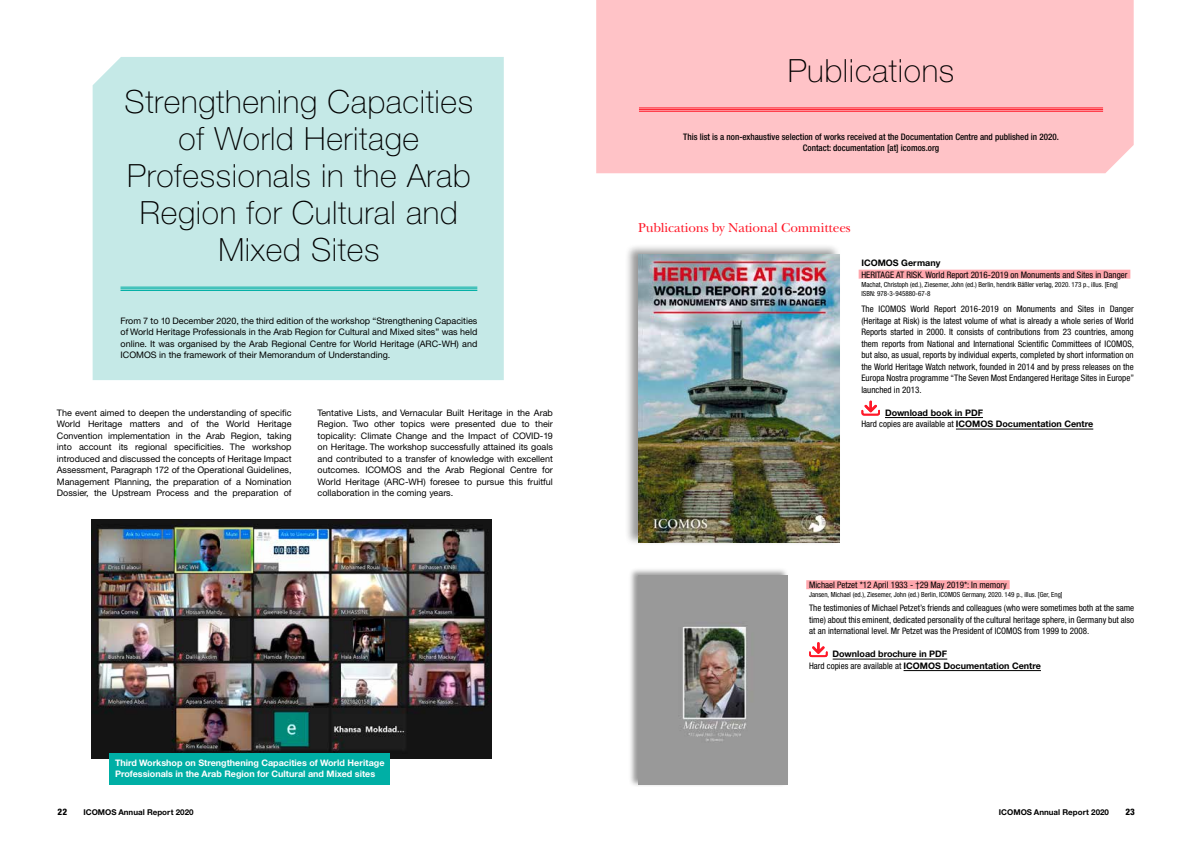
<style>
.page{position:relative;width:1191px;height:842px;background:#fff}
.page>*{position:absolute;margin:0;border:0;box-sizing:border-box;transform-origin:0 0}
.t1{font:100 32px/37px "Helvetica Neue";letter-spacing:.02em;color:#000;text-align:center}
.t2{font:13.5px "New Baskerville";letter-spacing:-.01em;color:#ff1929}
.t3{font:9px/11.5px "Helvetica Neue CE";color:#000;text-align:justify}
.t4{font:condensed 9px/11.5px "Helvetica Neue";color:#000;text-align:justify}
.t5{font:700 9px/11.5px "Helvetica Neue CE";color:#000}
.t6{font:500 condensed 9px/11.5px "Helvetica Neue";color:#000;text-align:center}
.t7{font:700 9px/11.5px "Helvetica Neue CE";color:#fff}
.t8{font:800 condensed 9px "Helvetica Neue";color:#000}
.t9{font:700 8px "Helvetica Neue CE";color:#000}
.t10{font:condensed 7px/9px "Helvetica Neue";color:#000}
.s1{font-family:"Helvetica Neue";font-weight:400;font-stretch:condensed}
</style>
<div class="page">
<div style="left:596px;top:0;width:537px;height:173px;background:#ffc3c7"></div>
<div style="left:93px;top:57px;width:411px;height:323px;background:#c5e9e7"></div>
<hr style="left:639px;top:108px;width:464px;height:1px;background:#ff1929">
<hr style="left:639px;top:109px;width:464px;height:1px;background:#ff1929">
<hr style="left:639px;top:111px;width:464px;height:1px;background:#ff1929">
<div style="left:858px;top:270px;width:272px;height:9px;background:#ffa7ad"></div>
<hr style="left:885px;top:417px;width:98px;height:1px;background:#000">
<hr style="left:956px;top:429px;width:137px;height:1px;background:#000">
<svg style="left:861px;top:400px;width:19px;height:16px"></svg>
<div style="left:625px;top:243px;width:216px;height:303px;background:#000;opacity:.41"></div>
<img style="left:638px;top:255px;width:201px;height:287px">
<div style="left:628px;top:567px;width:160px;height:220px;background:#000;opacity:.41"></div>
<img style="left:638px;top:575px;width:149px;height:210px">
<div style="left:806px;top:580px;width:203px;height:9px;background:#ffa7ad"></div>
<hr style="left:832px;top:659px;width:115px;height:1px;background:#000">
<hr style="left:903px;top:670px;width:138px;height:1px;background:#000">
<svg style="left:809px;top:642px;width:18px;height:15px"></svg>
<img style="left:91px;top:519px;width:401px;height:240px">
<hr style="left:120px;top:287px;width:357px;height:1px;background:#00afa5">
<hr style="left:120px;top:288px;width:357px;height:1px;background:#00afa5">
<hr style="left:120px;top:290px;width:357px;height:1px;background:#00afa5">
<div style="left:109px;top:753px;width:281px;height:32px;background:#00afa5"></div>
<h1 class="t1" style="left:125px;top:83px;width:350px">Strengthening Capacities of World Heritage<br>Professionals in the Arab<br>Region for Cultural and<br>Mixed Sites</h1>
<p class="t3" style="left:120px;top:315px;width:358px">From 7 to 10 December 2020, the third edition of the workshop “Strengthening Capacities of World Heritage Professionals in the Arab Region for Cultural and Mixed sites” was held online. It was organised by the Arab Regional Centre for World Heritage (ARC-WH) and ICOMOS in the framework of their Memorandum of Understanding.</p>
<p class="t3" style="left:57px;top:407px;width:236px">The event aimed to deepen the understanding of specific World Heritage matters and of the World Heritage Convention implementation in the Arab Region, taking into account its regional specificities. The workshop introduced and discussed the concepts of Heritage Impact Assessment, Paragraph 172 of the Operational Guidelines, Management Planning, the preparation of a Nomination Dossier, the Upstream Process and the preparation of</p>
<p class="t3" style="left:317px;top:407px;width:237px">Tentative Lists, and Vernacular Built Heritage in the Arab Region. Two other topics were presented due to their topicality: Climate Change and the Impact of COVID-19 on Heritage. The workshop successfully attained its goals and contributed to a transfer of knowledge with excellent outcomes. ICOMOS and the Arab Regional Centre for World Heritage (ARC-WH) foresee to pursue this fruitful collaboration in the coming years.</p>
<p class="t7" style="left:115px;top:757px;width:271px">Third Workshop on Strengthening Capacities of World Heritage<br>Professionals in the Arab Region for Cultural and Mixed sites</p>
<h1 class="t1" style="left:787px;top:52px;width:168px">Publications</h1>
<p class="t6" style="left:683px;top:130px;width:377px">This list is a non-exhaustive selection of works received at the Documentation Centre and published in 2020.<br>Contact: documentation [at] icomos.org</p>
<h2 class="t2" style="left:638px;top:219px;width:214px">Publications by National Committees</h2>
<p class="t5" style="left:861px;top:257px;width:80px">ICOMOS Germany</p>
<p class="t4" style="left:861px;top:269px;width:267px">HERITAGE AT RISK. World Report 2016-2019 on Monuments and Sites in Danger</p>
<p class="t10" style="left:861px;top:279px;width:258px">Machat, Christoph (ed.), Ziesemer, John (ed.) Berlin, hendrik Bäßler verlag, 2020. 173 p., illus. [Eng]<br>ISBN: 978-3-945880-67-8</p>
<p class="t4" style="left:861px;top:303px;width:274px">The ICOMOS World Report 2016-2019 on Monuments and Sites in Danger (Heritage at Risk) is the latest volume of what is already a whole series of World Reports started in 2000. It consists of contributions from 23 countries, among them reports from National and International Scientific Committees of ICOMOS, but also, as usual, reports by individual experts, completed by short information on the World Heritage Watch network, founded in 2014 and by press releases on the Europa Nostra programme “The Seven Most Endangered Heritage Sites in Europe” launched in 2013.</p>
<p class="t5" style="left:861px;top:407px;width:233px;text-indent:24px">Download book in PDF<br><span class="s1">Hard copies are available at</span> ICOMOS Documentation Centre</p>
<p class="t4" style="left:809px;top:579px;width:199px">Michael Petzet *12 April 1933 - †29 May 2019*: In memory</p>
<p class="t10" style="left:809px;top:590px;width:255px">Jansen, Michael (ed.), Ziesemer, John (ed.) Berlin, ICOMOS Germany, 2020. 149 p., illus. [Ger, Eng]</p>
<p class="t4" style="left:809px;top:602px;width:327px">The testimonies of Michael Petzet’s friends and colleagues (who were sometimes both at the same time) about this eminent, dedicated personality of the cultural heritage sphere, in Germany but also at an international level. Mr Petzet was the President of ICOMOS from 1999 to 2008.</p>
<p class="t5" style="left:809px;top:648px;width:233px;text-indent:24px">Download brochure in PDF<br><span class="s1">Hard copies are available at</span> ICOMOS Documentation Centre</p>
<p class="t8" style="left:58px;top:806px;width:11px">22</p>
<p class="t9" style="left:83px;top:807px;width:112px">ICOMOS Annual Report 2020</p>
<p class="t9" style="left:999px;top:807px;width:112px">ICOMOS Annual Report 2020</p>
<p class="t8" style="left:1125px;top:806px;width:11px">23</p>
</div>
